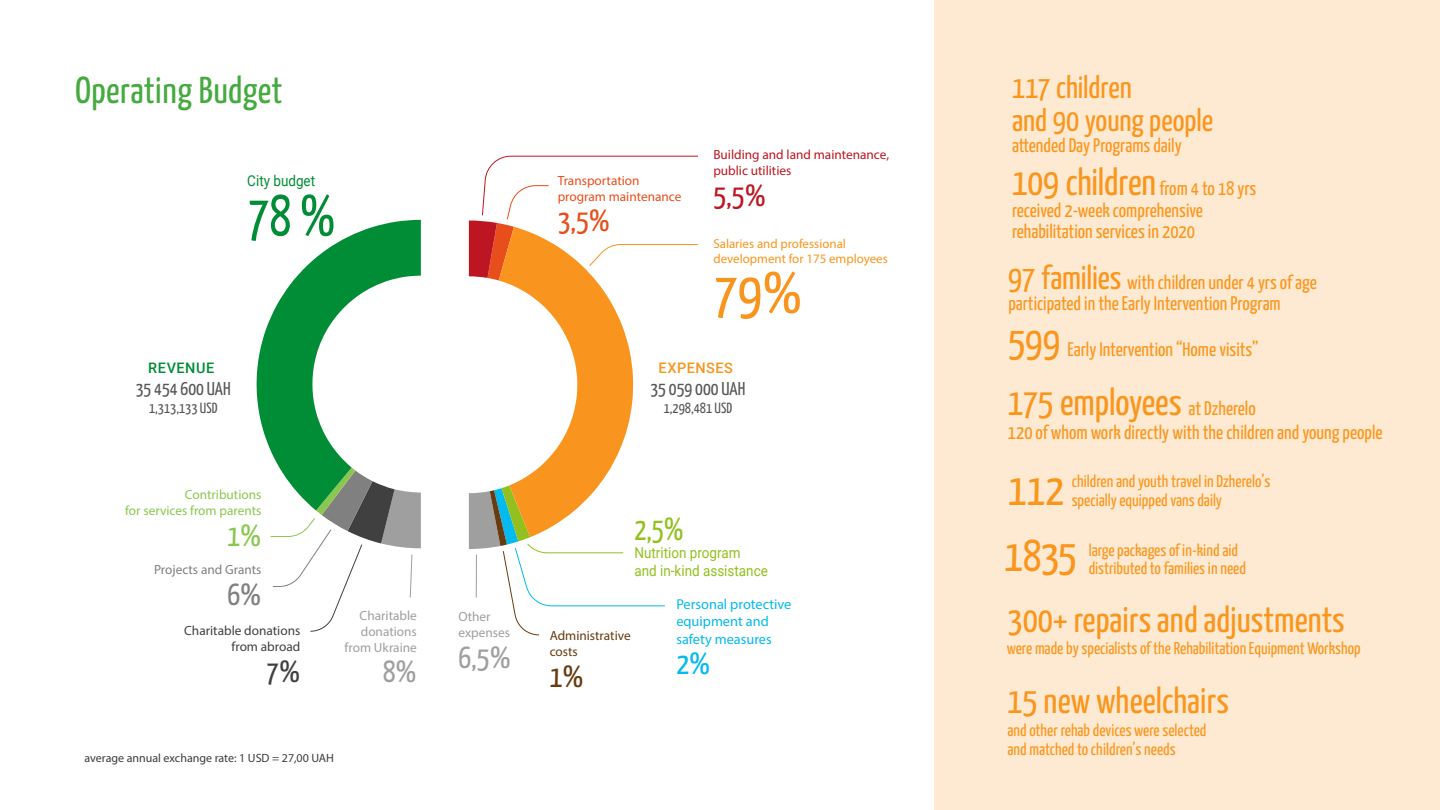
<style>
.page{position:relative;width:1440px;height:810px;background:#fff}
.page>*{position:absolute;margin:0;border:0;box-sizing:border-box;transform-origin:0 0}
.t1{font:58.35px "Yanone Kaffeesatz";color:#f9951e}
.t2{font:58.35px "Yanone Kaffeesatz";color:#008d36;scale:.9 1}
.t3{font:44.7px "Yanone Kaffeesatz";letter-spacing:-.01em;color:#fa961e}
.t4{font:37.65px "Yanone Kaffeesatz";letter-spacing:-.005em;color:#fa961e}
.t5{font:37.5px "Yanone Kaffeesatz";letter-spacing:.01em;color:#46aa41}
.t6{font:36.22px "Yanone Kaffeesatz";color:#fa961e}
.t7{font:32.1px "Yanone Kaffeesatz";color:#93c01f;scale:.9 1}
.t8{font:31.42px/32.5px "Yanone Kaffeesatz";color:#fa961e}
.t9{font:30.67px "Yanone Kaffeesatz";color:#9f9f9f}
.t10{font:30.67px "Yanone Kaffeesatz";color:#bd1622}
.t11{font:30.67px "Yanone Kaffeesatz";color:#e84e1b}
.t12{font:30.67px "Yanone Kaffeesatz";color:#8bc750}
.t13{font:30.67px "Yanone Kaffeesatz";color:#808080}
.t14{font:30.67px "Yanone Kaffeesatz";color:#404040}
.t15{font:30.67px "Yanone Kaffeesatz";color:#683b11}
.t16{font:30.67px "Yanone Kaffeesatz";color:#04baee}
.t17{font:19.65px/21.5px "Yanone Kaffeesatz";color:#fa961e}
.t18{font:18.67px "Yanone Kaffeesatz";color:#575756}
.t19{font:17.1px/18.7px "Yanone Kaffeesatz";color:#fa961e}
.t20{font:15px/17.9px "Roboto";color:#93c01f;scale:.9 1}
.t21{font:15px "Roboto";color:#008d36;scale:.9 1}
.t22{font:14.77px "Yanone Kaffeesatz";color:#575756}
.t23{font:500 14.48px "Roboto";letter-spacing:.03em;color:#f9951e}
.t24{font:500 14.48px "Roboto";letter-spacing:.04em;color:#008d36}
.t25{font:14.33px/17.2px "Myriad Pro";color:#04baee}
.t26{font:13.27px/16px "Myriad Pro";color:#9f9f9f;text-align:right}
.t27{font:13.27px/16px "Myriad Pro";color:#bd1622}
.t28{font:13.27px/16px "Myriad Pro";color:#8bc750;text-align:right}
.t29{font:13.27px/16px "Myriad Pro";color:#e84e1b}
.t30{font:13.27px/16px "Myriad Pro";color:#404040;text-align:right}
.t31{font:13.27px/16px "Myriad Pro";color:#683b11}
.t32{font:13.27px "Myriad Pro";color:#808080}
.t33{font:12.98px/15.5px "Myriad Pro";color:#f9951e}
.t34{font:12px "Myriad Pro";color:#3c3c3b}
.s1{font-size:37.8px}
.s2{font-size:33.45px}
.s3{font-size:41.78px}
.s4{font-size:19.65px}
</style>
<div class="page">
<div style="left:935px;top:0;width:505px;height:809px;background:#feead2"></div>
<svg style="left:270px;top:511px;width:151px;height:121px"></svg>
<svg style="left:257px;top:220px;width:164px;height:291px"></svg>
<svg style="left:469px;top:155px;width:229px;height:481px"></svg>
<h3 class="t5" style="left:75px;top:67px;width:209px">Operating Budget</h3>
<p class="t21" style="left:247px;top:170px;width:77px">City budget</p>
<h1 class="t2" style="left:247px;top:180px;width:100px">78 %</h1>
<p class="t29" style="left:558px;top:172px;width:125px">Transportation program maintenance</p>
<h3 class="t11" style="left:558px;top:202px;width:54px">3,5%</h3>
<p class="t27" style="left:713px;top:147px;width:177px">Building and land maintenance, public utilities</p>
<h3 class="t10" style="left:713px;top:177px;width:54px">5,5%</h3>
<p class="t33" style="left:713px;top:235px;width:176px">Salaries and professional development for 175 employees</p>
<h1 class="t1" style="left:713px;top:257px;width:91px">79%</h1>
<p class="t24" style="left:148px;top:358px;width:68px">REVENUE</p>
<p class="t23" style="left:659px;top:358px;width:76px">EXPENSES</p>
<p class="t18" style="left:136px;top:378px;width:97px">35 454 600 UAH</p>
<p class="t22" style="left:149px;top:399px;width:70px">1,313,133 USD</p>
<p class="t28" style="left:125px;top:487px;width:138px">Contributions<br>for services from parents</p>
<h3 class="t12" style="left:227px;top:517px;width:36px">1%</h3>
<p class="t32" style="left:154px;top:561px;width:109px">Projects and Grants</p>
<h3 class="t13" style="left:227px;top:575px;width:36px">6%</h3>
<p class="t30" style="left:184px;top:622px;width:118px">Charitable donations from abroad</p>
<h3 class="t14" style="left:266px;top:652px;width:36px">7%</h3>
<p class="t26" style="left:345px;top:607px;width:74px">Charitable donations from Ukraine</p>
<h3 class="t9" style="left:383px;top:653px;width:36px">8%</h3>
<p class="t34" style="left:84px;top:751px;width:251px">average annual exchange rate: 1 USD = 27,00 UAH</p>
<p class="t18" style="left:650px;top:378px;width:97px">35 059 000 UAH</p>
<p class="t22" style="left:664px;top:399px;width:70px">1,298,481 USD</p>
<p class="t26" style="left:458px;top:609px;width:53px;text-align:left">Other expenses</p>
<h3 class="t9" style="left:458px;top:639px;width:54px">6,5%</h3>
<h3 class="t7" style="left:634px;top:509px;width:56px">2,5%</h3>
<p class="t20" style="left:634px;top:543px;width:150px">Nutrition program<br>and in-kind assistance</p>
<p class="t31" style="left:550px;top:628px;width:82px">Administrative costs</p>
<h3 class="t15" style="left:550px;top:658px;width:36px">1%</h3>
<p class="t25" style="left:676px;top:596px;width:116px">Personal protective equipment and safety measures</p>
<h3 class="t16" style="left:676px;top:645px;width:36px">2%</h3>
<h3 class="t8" style="left:1012px;top:71px;width:203px">117 children<br>and 90 young people</h3>
<p class="t17" style="left:1012px;top:134px;width:171px">attended Day Programs daily</p>
<p class="t17" style="left:1012px;top:178px;width:246px"><span class="s1">109 children</span> from 4 to 18 yrs received 2-week comprehensive rehabilitation services in 2020</p>
<p class="t17" style="left:1008px;top:271px;width:310px"><span class="s2">97 families</span> with children under 4 yrs of age participated in the Early Intervention Program</p>
<p class="t17" style="left:1008px;top:338px;width:252px"><span class="s3">599</span> Early Intervention “Home visits”</p>
<h3 class="t4" style="left:1008px;top:379px;width:249px">175 employees <span class="s4">at Dzherelo</span></h3>
<p class="t17" style="left:1008px;top:422px;width:376px">120 of whom work directly with the children and young people</p>
<p class="t19" style="left:1072px;top:472px;width:200px">children and youth travel in Dzherelo’s specially equipped vans daily</p>
<p class="t19" style="left:1089px;top:540px;width:159px">large packages of in-kind aid distributed to families in need</p>
<h2 class="t3" style="left:1008px;top:462px;width:57px">112</h2>
<h2 class="t3" style="left:1005px;top:529px;width:74px">1835</h2>
<h3 class="t6" style="left:1008px;top:597px;width:339px">300+ repairs and adjustments</h3>
<p class="t19" style="left:1007px;top:638px;width:355px">were made by specialists of the Rehabilitation Equipment Workshop</p>
<h3 class="t6" style="left:1007px;top:678px;width:223px">15 new wheelchairs</h3>
<p class="t19" style="left:1007px;top:721px;width:201px">and other rehab devices were selected and matched to children’s needs</p>
</div>
